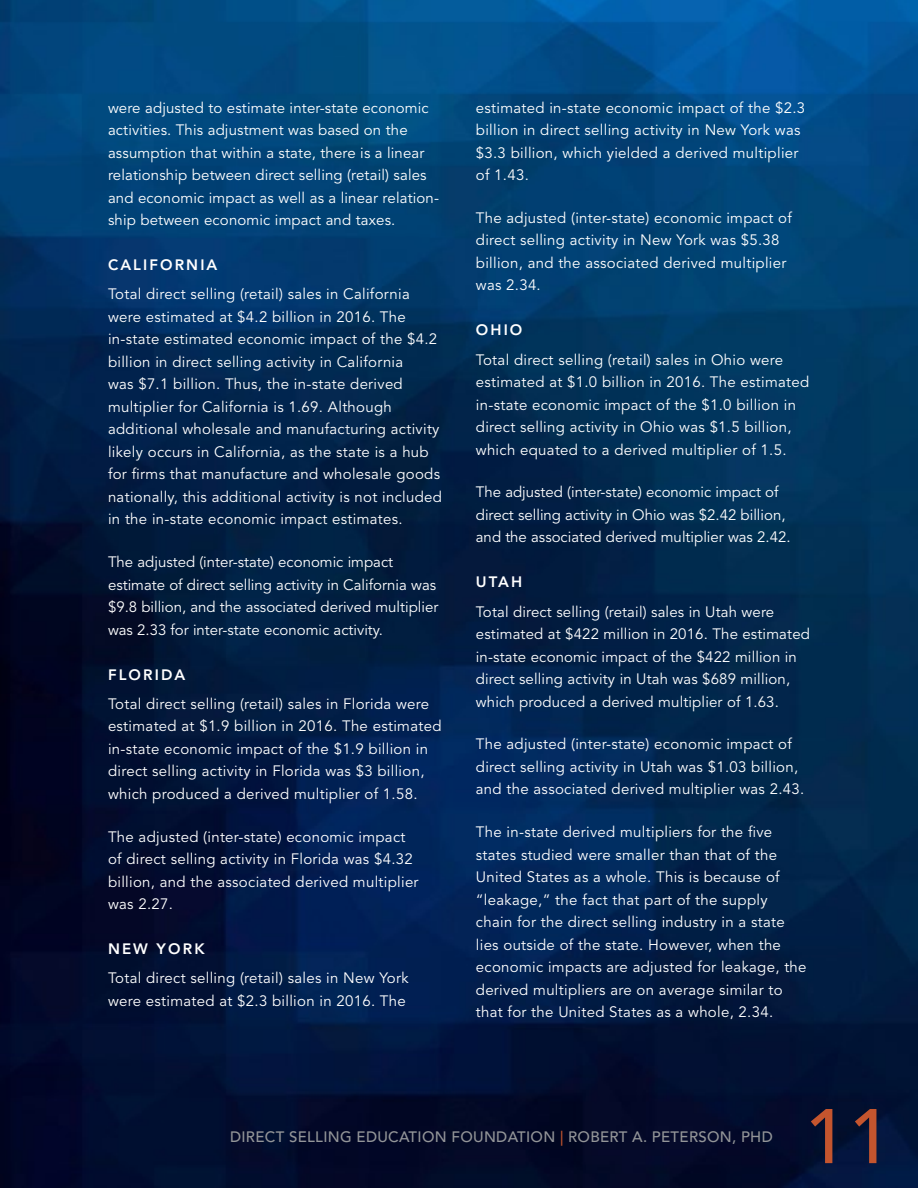
<style>
.page{position:relative;width:918px;height:1188px;background:#fff}
.page>*{position:absolute;margin:0;border:0;box-sizing:border-box;transform-origin:0 0}
.t1{font:500 76.5px "Avenir LT Std";color:#c4552e}
.t2{font:15px/22.5px "Avenir LT Std";letter-spacing:.02em;color:#fff}
.t3{font:15px/22.5px "Avenir LT Std";color:#fff}
.t4{font:500 15px "Avenir LT Std";letter-spacing:.02em;color:#939598}
.t5{font:800 15px "Avenir LT Std";letter-spacing:.14em;color:#fff}
.s1{color:#c4552e}
</style>
<div class="page">
<img style="left:0;top:0;width:918px;height:1188px">
<p class="t2" style="left:108px;top:97px;width:333px">were adjusted to estimate inter-state economic activities. This adjustment was based on the assumption that within a state, there is a linear relationship between direct selling (retail) sales and economic impact as well as a linear relation&shy;ship between economic impact and taxes.</p>
<p class="t5" style="left:108px;top:256px;width:111px">CALIFORNIA</p>
<p class="t2" style="left:108px;top:283px;width:336px">Total direct selling (retail) sales in California were estimated at $4.2 billion in 2016. The in-state estimated economic impact of the $4.2 billion in direct selling activity in California<br>was $7.1 billion. Thus, the in-state derived multiplier for California is 1.69. Although additional wholesale and manufacturing activity likely occurs in California, as the state is a hub for firms that manufacture and wholesale goods nationally, this additional activity is not included in the in-state economic impact estimates.</p>
<p class="t3" style="left:108px;top:551px;width:332px">The adjusted (inter-state) economic impact estimate of direct selling activity in California was $9.8 billion, and the associated derived multiplier was 2.33 for inter-state economic activity.</p>
<p class="t5" style="left:108px;top:666px;width:79px">FLORIDA</p>
<p class="t2" style="left:108px;top:693px;width:335px">Total direct selling (retail) sales in Florida were estimated at $1.9 billion in 2016. The estimated in-state economic impact of the $1.9 billion in direct selling activity in Florida was $3 billion, which produced a derived multiplier of 1.58.</p>
<p class="t2" style="left:108px;top:826px;width:312px">The adjusted (inter-state) economic impact of direct selling activity in Florida was $4.32 billion, and the associated derived multiplier was 2.27.</p>
<p class="t5" style="left:108px;top:940px;width:98px">NEW YORK</p>
<p class="t2" style="left:108px;top:967px;width:302px">Total direct selling (retail) sales in New York were estimated at $2.3 billion in 2016. The</p>
<p class="t2" style="left:476px;top:97px;width:331px">estimated in-state economic impact of the $2.3 billion in direct selling activity in New York was $3.3 billion, which yielded a derived multiplier of 1.43.</p>
<p class="t2" style="left:476px;top:207px;width:317px">The adjusted (inter-state) economic impact of direct selling activity in New York was $5.38 billion, and the associated derived multiplier was 2.34.</p>
<p class="t5" style="left:476px;top:321px;width:48px">OHIO</p>
<p class="t2" style="left:476px;top:349px;width:335px">Total direct selling (retail) sales in Ohio were estimated at $1.0 billion in 2016. The estimated in-state economic impact of the $1.0 billion in direct selling activity in Ohio was $1.5 billion, which equated to a derived multiplier of 1.5.</p>
<p class="t3" style="left:476px;top:481px;width:316px">The adjusted (inter-state) economic impact of direct selling activity in Ohio was $2.42 billion, and the associated derived multiplier was 2.42.</p>
<p class="t5" style="left:476px;top:573px;width:48px">UTAH</p>
<p class="t2" style="left:476px;top:601px;width:336px">Total direct selling (retail) sales in Utah were estimated at $422 million in 2016. The estimated in-state economic impact of the $422 million in direct selling activity in Utah was $689 million, which produced a derived multiplier of 1.63.</p>
<p class="t2" style="left:476px;top:733px;width:330px">The adjusted (inter-state) economic impact of direct selling activity in Utah was $1.03 billion, and the associated derived multiplier was 2.43.</p>
<p class="t2" style="left:476px;top:821px;width:332px">The in-state derived multipliers for the five states studied were smaller than that of the United States as a whole. This is because of “leakage,” the fact that part of the supply chain for the direct selling industry in a state lies outside of the state. However, when the economic impacts are adjusted for leakage, the derived multipliers are on average similar to that for the United States as a whole, 2.34.</p>
<p class="t4" style="left:230px;top:1128px;width:544px">DIRECT SELLING EDUCATION FOUNDATION <span class="s1">|</span> ROBERT A. PETERSON, PHD</p>
<h1 class="t1" style="left:804px;top:1092px;width:88px">11</h1>
</div>
